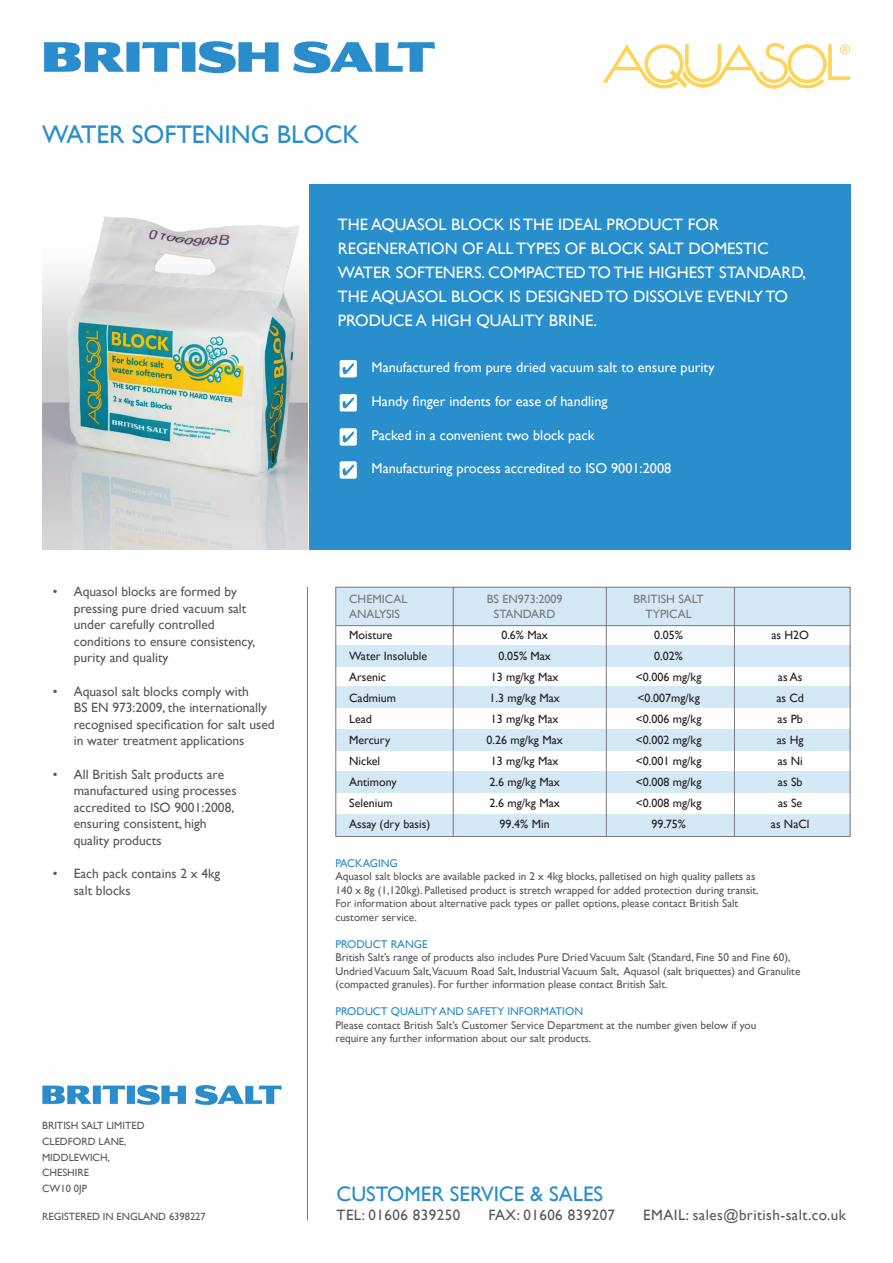
<style>
.page{position:relative;width:893px;height:1263px;background:#fff}
.page>*{position:absolute;margin:0;border:0;box-sizing:border-box;transform-origin:0 0}
.t1{font:25.5px "Gill Sans";color:#298ecc}
.t2{font:21px "Gill Sans";color:#298ccb}
.t3{font:16.5px/24px "Gill Sans";color:#fff}
.t4{font:15px "Gill Sans";letter-spacing:.03em;color:#57585a}
.t5{font:14.25px "Gill Sans";color:#fff}
.t6{font:13.5px/16.5px "Gill Sans";color:#57585a}
.t7{font:12px "Gill Sans";color:#231f20}
.t8{font:12px "Gill Sans";color:#76787b}
.t9{font:11.25px/13.5px "Gill Sans";color:#57585a}
.t10{font:11.25px "Gill Sans";color:#298ccb}
.t11{font:10.5px/15.6px "Gill Sans";color:#57585a}
</style>
<div class="page">
<div style="left:309px;top:184px;width:541px;height:366px;background:#298ecc"></div>
<img style="left:43px;top:40px;width:393px;height:34px">
<img style="left:42px;top:1084px;width:240px;height:21px">
<hr style="left:307px;top:587px;width:1px;height:633px;background:#76787b">
<div style="left:340px;top:360px;width:17px;height:17px;background:#fff;border-radius:2px"></div>
<svg style="left:343px;top:363px;width:11px;height:11px"></svg>
<div style="left:340px;top:394px;width:17px;height:17px;background:#fff;border-radius:2px"></div>
<svg style="left:343px;top:397px;width:11px;height:11px"></svg>
<div style="left:340px;top:428px;width:17px;height:18px;background:#fff;border-radius:2px"></div>
<svg style="left:343px;top:431px;width:11px;height:12px"></svg>
<div style="left:340px;top:461px;width:17px;height:18px;background:#fff;border-radius:2px"></div>
<svg style="left:343px;top:464px;width:11px;height:12px"></svg>
<img style="left:42px;top:216px;width:265px;height:334px">
<div style="left:335px;top:814px;width:515px;height:21px;background:#d5e8f5"></div>
<div style="left:335px;top:587px;width:515px;height:39px;background:#d5e8f5"></div>
<div style="left:335px;top:645px;width:515px;height:22px;background:#d5e8f5"></div>
<div style="left:335px;top:686px;width:515px;height:22px;background:#d5e8f5"></div>
<div style="left:335px;top:729px;width:515px;height:22px;background:#d5e8f5"></div>
<div style="left:335px;top:771px;width:515px;height:22px;background:#d5e8f5"></div>
<hr style="left:336px;top:625px;width:514px;height:1px;background:#76787b">
<div style="left:335px;top:587px;width:515px;height:250px;border:1px solid #76787b"></div>
<hr style="left:453px;top:587px;width:1px;height:250px;background:#76787b">
<hr style="left:606px;top:587px;width:1px;height:250px;background:#76787b">
<hr style="left:734px;top:587px;width:1px;height:250px;background:#76787b">
<svg style="left:603px;top:43px;width:247px;height:46px"></svg>
<h1 class="t1" style="left:42px;top:120px;width:319px">WATER SOFTENING BLOCK</h1>
<p class="t6" style="left:74px;top:583px;width:183px;text-indent:-21px">• Aquasol blocks are formed by pressing pure dried vacuum salt under carefully controlled conditions to ensure consistency, purity and quality</p>
<p class="t6" style="left:74px;top:683px;width:203px;text-indent:-21px">• Aquasol salt blocks comply with<br>BS EN 973:2009, the internationally recognised specification for salt used in water treatment applications</p>
<p class="t6" style="left:74px;top:766px;width:164px;text-indent:-21px">• All British Salt products are manufactured using processes accredited to ISO 9001:2008, ensuring consistent, high quality products</p>
<p class="t6" style="left:74px;top:865px;width:148px;text-indent:-21px">• Each pack contains 2 x 4kg salt blocks</p>
<p class="t11" style="left:42px;top:1118px;width:104px">BRITISH SALT LIMITED<br>CLEDFORD LANE,<br>MIDDLEWICH,<br>CHESHIRE<br>CW10 0JP</p>
<p class="t11" style="left:42px;top:1209px;width:165px">REGISTERED IN ENGLAND 6398227</p>
<h3 class="t3" style="left:338px;top:213px;width:470px">THE AQUASOL BLOCK IS THE IDEAL PRODUCT FOR REGENERATION OF ALL TYPES OF BLOCK SALT DOMESTIC WATER SOFTENERS. COMPACTED TO THE HIGHEST STANDARD, THE AQUASOL BLOCK IS DESIGNED TO DISSOLVE EVENLY TO PRODUCE A HIGH QUALITY BRINE.</h3>
<p class="t5" style="left:372px;top:359px;width:345px">Manufactured from pure dried vacuum salt to ensure purity</p>
<p class="t5" style="left:372px;top:393px;width:237px">Handy finger indents for ease of handling</p>
<p class="t5" style="left:372px;top:426px;width:224px">Packed in a convenient two block pack</p>
<p class="t5" style="left:372px;top:460px;width:301px">Manufacturing process accredited to ISO 9001:2008</p>
<p class="t8" style="left:349px;top:592px;width:60px">CHEMICAL</p>
<p class="t8" style="left:487px;top:592px;width:77px">BS EN973:2009</p>
<p class="t8" style="left:633px;top:592px;width:72px">BRITISH SALT</p>
<p class="t8" style="left:349px;top:606px;width:52px">ANALYSIS</p>
<p class="t8" style="left:494px;top:606px;width:63px">STANDARD</p>
<p class="t8" style="left:645px;top:606px;width:48px">TYPICAL</p>
<p class="t7" style="left:349px;top:627px;width:45px">Moisture</p>
<p class="t7" style="left:501px;top:627px;width:48px">0.6% Max</p>
<p class="t7" style="left:654px;top:627px;width:30px">0.05%</p>
<p class="t7" style="left:771px;top:627px;width:39px">as H2O</p>
<p class="t7" style="left:349px;top:648px;width:79px">Water Insoluble</p>
<p class="t7" style="left:498px;top:648px;width:54px">0.05% Max</p>
<p class="t7" style="left:654px;top:648px;width:30px">0.02%</p>
<p class="t7" style="left:349px;top:669px;width:39px">Arsenic</p>
<p class="t7" style="left:491px;top:669px;width:69px">13 mg/kg Max</p>
<p class="t7" style="left:636px;top:669px;width:67px">&lt;0.006 mg/kg</p>
<p class="t7" style="left:778px;top:669px;width:26px">as As</p>
<p class="t7" style="left:349px;top:690px;width:48px">Cadmium</p>
<p class="t7" style="left:489px;top:690px;width:72px">1.3 mg/kg Max</p>
<p class="t7" style="left:637px;top:690px;width:64px">&lt;0.007mg/kg</p>
<p class="t7" style="left:776px;top:690px;width:29px">as Cd</p>
<p class="t7" style="left:349px;top:711px;width:24px">Lead</p>
<p class="t7" style="left:491px;top:711px;width:69px">13 mg/kg Max</p>
<p class="t7" style="left:636px;top:711px;width:67px">&lt;0.006 mg/kg</p>
<p class="t7" style="left:778px;top:711px;width:27px">as Pb</p>
<p class="t7" style="left:349px;top:732px;width:43px">Mercury</p>
<p class="t7" style="left:486px;top:732px;width:78px">0.26 mg/kg Max</p>
<p class="t7" style="left:636px;top:732px;width:67px">&lt;0.002 mg/kg</p>
<p class="t7" style="left:777px;top:732px;width:28px">as Hg</p>
<p class="t7" style="left:349px;top:753px;width:33px">Nickel</p>
<p class="t7" style="left:491px;top:753px;width:69px">13 mg/kg Max</p>
<p class="t7" style="left:636px;top:753px;width:67px">&lt;0.001 mg/kg</p>
<p class="t7" style="left:778px;top:753px;width:27px">as Ni</p>
<p class="t7" style="left:349px;top:774px;width:49px">Antimony</p>
<p class="t7" style="left:489px;top:774px;width:72px">2.6 mg/kg Max</p>
<p class="t7" style="left:636px;top:774px;width:67px">&lt;0.008 mg/kg</p>
<p class="t7" style="left:778px;top:774px;width:26px">as Sb</p>
<p class="t7" style="left:349px;top:795px;width:45px">Selenium</p>
<p class="t7" style="left:489px;top:795px;width:72px">2.6 mg/kg Max</p>
<p class="t7" style="left:636px;top:795px;width:67px">&lt;0.008 mg/kg</p>
<p class="t7" style="left:778px;top:795px;width:26px">as Se</p>
<p class="t7" style="left:349px;top:816px;width:83px">Assay (dry basis)</p>
<p class="t7" style="left:500px;top:816px;width:52px">99.4% Min</p>
<p class="t7" style="left:651px;top:816px;width:36px">99.75%</p>
<p class="t7" style="left:771px;top:816px;width:40px">as NaCl</p>
<p class="t10" style="left:335px;top:856px;width:64px">PACKAGING</p>
<p class="t9" style="left:335px;top:869px;width:425px">Aquasol salt blocks are available packed in 2 x 4kg blocks, palletised on high quality pallets as 140 x 8g (1,120kg). Palletised product is stretch wrapped for added protection during transit.<br>For information about alternative pack types or pallet options, please contact British Salt customer service.</p>
<p class="t10" style="left:335px;top:937px;width:94px">PRODUCT RANGE</p>
<p class="t9" style="left:335px;top:950px;width:466px">British Salt’s range of products also includes Pure DriedVacuum Salt (Standard, Fine 50 and Fine 60),<br>UndriedVacuum Salt,Vacuum Road Salt, IndustrialVacuum Salt, Aquasol (salt briquettes) and Granulite (compacted granules). For further information please contact British Salt.</p>
<p class="t10" style="left:335px;top:1005px;width:249px">PRODUCT QUALITY AND SAFETY INFORMATION</p>
<p class="t9" style="left:335px;top:1018px;width:422px">Please contact British Salt’s Customer Service Department at the number given below if you require any further information about our salt products.</p>
<h2 class="t2" style="left:336px;top:1181px;width:268px">CUSTOMER SERVICE &amp; SALES</h2>
<h3 class="t4" style="left:336px;top:1206px;width:125px">TEL: 01606 839250</h3>
<h3 class="t4" style="left:488px;top:1206px;width:128px">FAX: 01606 839207</h3>
<h3 class="t4" style="left:643px;top:1206px;width:204px">EMAIL: sales@british-salt.co.uk</h3>
</div>
